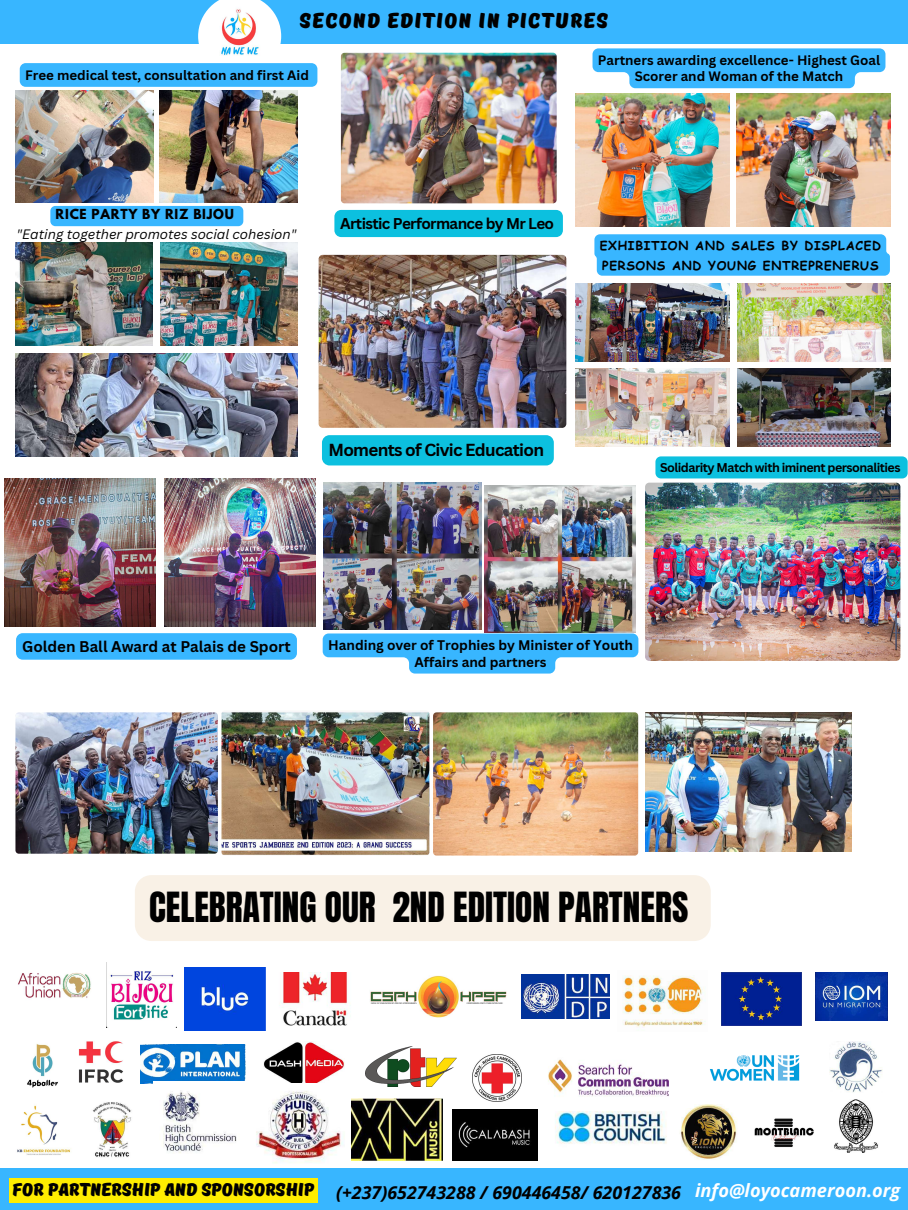
<style>
.page{position:relative;width:908px;height:1210px;background:#fff}
.page>*{position:absolute;margin:0;border:0;box-sizing:border-box;transform-origin:0 0}
.t1{font:35.35px "Anton";color:#000}
.t2{font:21px "TT Masters DEMO Black";letter-spacing:.06em;color:#000}
.t3{font:italic 700 17.78px "Open Sans";color:#000}
.t4{font:700 16.97px "Canva Sans";letter-spacing:-.04em;color:#000}
.t5{font:700 15.19px "Canva Sans";letter-spacing:-.04em;color:#000}
.t6{font:700 15.08px "Canva Sans";color:#000}
.t7{font:700 13.54px/16.3px "Canva Sans";color:#000;text-align:center}
.t8{font:700 13.3px/16.1px "Canva Sans";color:#000;text-align:center}
.t9{font:italic 13.3px "Canva Sans";color:#000}
.t10{font:700 12.42px "Canva Sans";letter-spacing:-.04em;color:#000}
.t11{font:700 12.25px/19.4px "Comic Sans MS";letter-spacing:.06em;color:#000}
.t12{font:700 12.25px "League Spartan";letter-spacing:.06em;color:#000}
.s1{font-size:18.2px;color:#fff}
</style>
<div class="page">
<div style="left:0;top:0;width:907px;height:44px;background:#38b6ff"></div>
<img style="left:198px;top:0;width:83px;height:56px">
<img style="left:575px;top:283px;width:154px;height:78px">
<img style="left:737px;top:283px;width:153px;height:78px">
<img style="left:575px;top:369px;width:154px;height:78px">
<img style="left:737px;top:369px;width:153px;height:78px">
<img style="left:575px;top:94px;width:154px;height:133px">
<img style="left:736px;top:94px;width:154px;height:133px">
<img style="left:15px;top:242px;width:137px;height:103px">
<img style="left:160px;top:242px;width:137px;height:103px">
<img style="left:15px;top:353px;width:282px;height:103px">
<img style="left:160px;top:90px;width:137px;height:113px">
<img style="left:15px;top:90px;width:138px;height:113px">
<img style="left:341px;top:53px;width:215px;height:150px;border-radius:4px">
<img style="left:318px;top:255px;width:248px;height:173px;border-radius:4px">
<img style="left:5px;top:479px;width:150px;height:147px">
<img style="left:164px;top:479px;width:151px;height:147px">
<img style="left:323px;top:482px;width:158px;height:147px">
<img style="left:484px;top:486px;width:151px;height:146px">
<img style="left:644px;top:482px;width:256px;height:179px;border-radius:4px">
<img style="left:15px;top:712px;width:203px;height:141px;border-radius:3px">
<img style="left:221px;top:710px;width:208px;height:145px;border-radius:3px">
<img style="left:433px;top:712px;width:205px;height:143px;border-radius:3px">
<img style="left:645px;top:712px;width:206px;height:139px">
<div style="left:0;top:1168px;width:907px;height:42px;background:#38b6ff"></div>
<img style="left:829px;top:1041px;width:52px;height:51px">
<img style="left:18px;top:972px;width:73px;height:26px">
<img style="left:185px;top:968px;width:80px;height:62px">
<img style="left:281px;top:972px;width:67px;height:54px">
<img style="left:106px;top:963px;width:71px;height:64px">
<img style="left:370px;top:976px;width:137px;height:41px">
<img style="left:263px;top:1041px;width:81px;height:42px">
<img style="left:17px;top:1105px;width:54px;height:50px">
<img style="left:78px;top:1041px;width:46px;height:42px">
<img style="left:815px;top:972px;width:72px;height:48px">
<img style="left:141px;top:1044px;width:104px;height:39px">
<img style="left:472px;top:1054px;width:49px;height:47px">
<img style="left:521px;top:974px;width:88px;height:44px">
<img style="left:721px;top:972px;width:80px;height:53px">
<img style="left:27px;top:1044px;width:31px;height:44px">
<img style="left:351px;top:1098px;width:91px;height:62px">
<img style="left:834px;top:1099px;width:44px;height:53px">
<img style="left:365px;top:1046px;width:91px;height:41px">
<img style="left:754px;top:1118px;width:60px;height:29px">
<img style="left:680px;top:1104px;width:57px;height:56px">
<img style="left:452px;top:1109px;width:85px;height:51px">
<img style="left:710px;top:1055px;width:90px;height:26px">
<img style="left:555px;top:1111px;width:112px;height:33px">
<img style="left:548px;top:1059px;width:120px;height:38px">
<img style="left:622px;top:975px;width:83px;height:52px">
<img style="left:92px;top:1102px;width:40px;height:56px">
<img style="left:154px;top:1081px;width:91px;height:72px">
<img style="left:256px;top:1091px;width:87px;height:72px">
<div style="left:135px;top:875px;width:575px;height:66px;background:#f9f1e6"></div>
<svg style="left:592px;top:48px;width:293px;height:40px"></svg>
<div style="left:50px;top:206px;width:193px;height:20px;background:#38b6ff;border-radius:5px"></div>
<div style="left:594px;top:234px;width:295px;height:42px;background:#38b6ff"></div>
<svg style="left:20px;top:63px;width:297px;height:24px"></svg>
<div style="left:334px;top:210px;width:228px;height:27px;background:#0cc0df"></div>
<div style="left:322px;top:435px;width:231px;height:30px;background:#0cc0df"></div>
<div style="left:16px;top:633px;width:281px;height:26px;background:#38b6ff"></div>
<svg style="left:322px;top:633px;width:316px;height:40px"></svg>
<div style="left:655px;top:456px;width:252px;height:22px;background:#0cc0df"></div>
<div style="left:9px;top:1177px;width:308px;height:25px;background:#ffed00"></div>
<h2 class="t2" style="left:300px;top:9px;width:309px">SECOND EDITION IN PICTURES</h2>
<p class="t8" style="left:25px;top:66px;width:285px">Free medical test, consultation and first Aid</p>
<p class="t8" style="left:597px;top:52px;width:284px">Partners awarding excellence- Highest Goal<br>Scorer and Woman of the Match</p>
<p class="t12" style="left:56px;top:208px;width:180px">RICE PARTY BY RIZ BIJOU</p>
<p class="t9" style="left:17px;top:225px;width:281px">"Eating together promotes social cohesion"</p>
<p class="t5" style="left:340px;top:212px;width:215px">Artistic Performance by Mr Leo</p>
<p class="t11" style="left:599px;top:235px;width:283px">EXHIBITION AND SALES BY DISPLACED<br>PERSONS AND YOUNG ENTREPRENERUS</p>
<p class="t4" style="left:328px;top:438px;width:217px">Moments of Civic Education</p>
<p class="t10" style="left:660px;top:459px;width:242px">Solidarity Match with iminent personalities</p>
<p class="t6" style="left:22px;top:636px;width:270px">Golden Ball Award at Palais de Sport</p>
<p class="t7" style="left:328px;top:637px;width:306px">Handing over of Trophies by Minister of Youth<br>Affairs and partners</p>
<h1 class="t1" style="left:149px;top:882px;width:540px">CELEBRATING OUR 2ND EDITION PARTNERS</h1>
<h3 class="t3" style="left:12px;top:1180px;width:889px"><sup>FOR</sup> <sup>PARTNERSHIP</sup> <sup>AND</sup> <sup>SPONSORSHIP</sup> (+237)652743288 / 690446458/ 620127836 <span class="s1">info@loyocameroon.org</span></h3>
</div>
